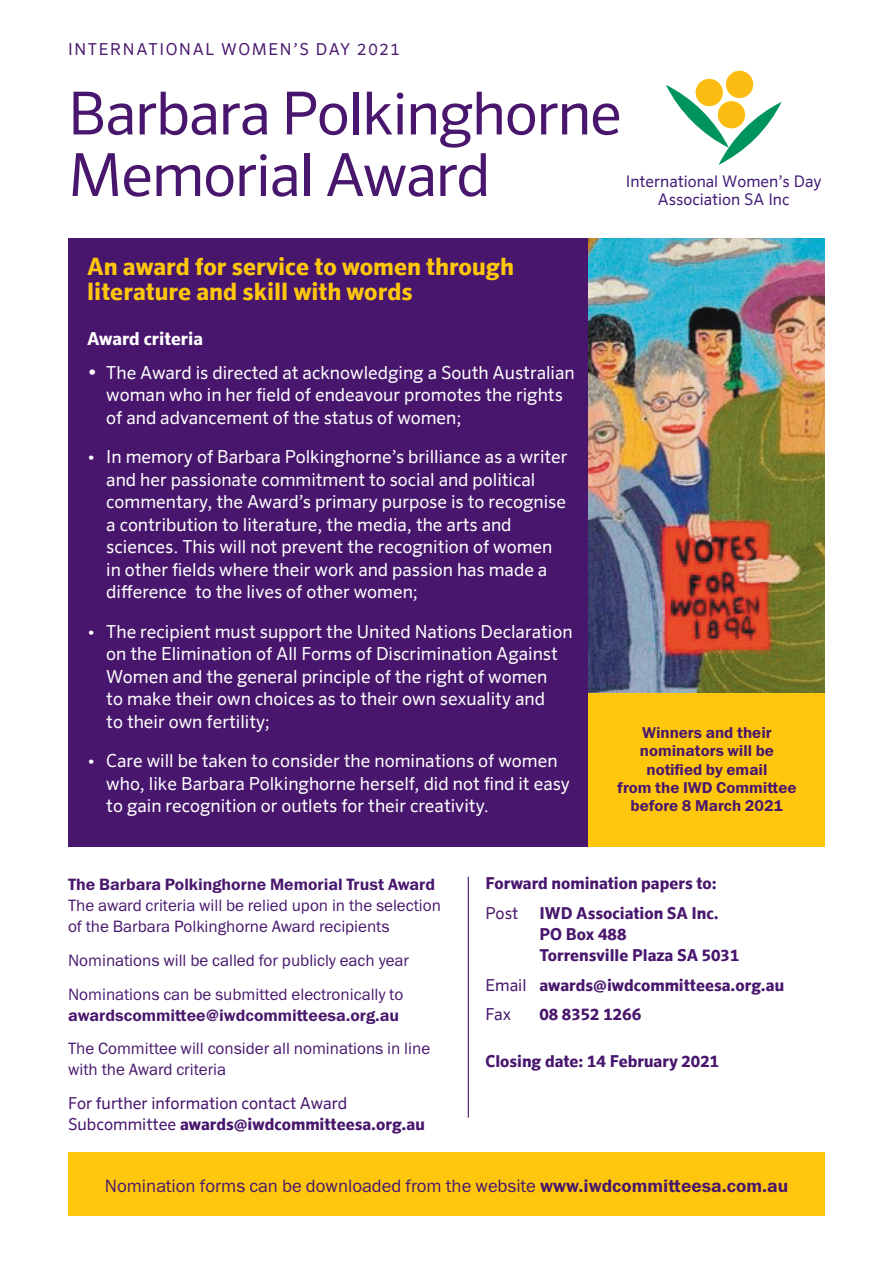
<style>
.page{position:relative;width:893px;height:1263px;background:#fff}
.page>*{position:absolute;margin:0;border:0;box-sizing:border-box;transform-origin:0 0}
.t1{font:59.4px/61.5px "Sero Offc";letter-spacing:-.02em;color:#48166d}
.t2{font:700 24px/25.5px "Sero Offc";color:#fec70c}
.t3{font:18px/22.5px "Sero Offc";color:#fff}
.t4{font:18px "Franklin Gothic Book ITCA";color:#48166d}
.t5{font:700 18px "Sero Offc";color:#fff}
.t6{font:16.5px/21px "Franklin Gothic Book ITCA";color:#48166d}
.t7{font:700 16.5px "Sero Offc";color:#48166d}
.t8{font:16.5px/21px "Sero Offc";color:#48166d}
.t9{font:16.5px "Franklin Gothic Demi ITCA";color:#48166d}
.t10{font:16.5px "Sero Offc";letter-spacing:.1em;color:#48166d}
.t11{font:16.05px/17.4px "Sero Offc";color:#441e77;text-align:center}
.t12{font:15.75px/18.3px "Franklin Gothic Demi ITCA";color:#48166d;text-align:center}
.s1{font-size:22.5px}
.s2{font-family:"Franklin Gothic Demi ITCA"}
.s3{font-weight:700}
.s4{font-weight:400}
</style>
<div class="page">
<div style="left:68px;top:238px;width:757px;height:608px;background:#48166d"></div>
<div style="left:68px;top:1152px;width:757px;height:64px;background:#fec70c"></div>
<svg style="left:666px;top:70px;width:116px;height:95px"></svg>
<img style="left:589px;top:238px;width:236px;height:455px">
<hr style="left:468px;top:877px;width:1px;height:240px;background:#48166d">
<div style="left:589px;top:693px;width:236px;height:153px;background:#fec70c"></div>
<p class="t10" style="left:68px;top:40px;width:333px">INTERNATIONAL WOMEN’S DAY 2021</p>
<p class="t1" style="left:68px;top:83px;width:555px">Barbara Polkinghorne<br>Memorial Award</p>
<p class="t11" style="left:626px;top:173px;width:197px">International Women’s Day<br>Association SA Inc</p>
<p class="t2" style="left:87px;top:254px;width:428px">An award for service to women through literature and skill with words</p>
<p class="t5" style="left:87px;top:329px;width:117px">Award criteria</p>
<p class="t3" style="left:106px;top:361px;width:470px;text-indent:-19px"><span class="s1">•</span> The Award is directed at acknowledging a South Australian woman who in her field of endeavour promotes the rights of and advancement of the status of women;</p>
<p class="t3" style="left:106px;top:446px;width:463px;text-indent:-19px">• In memory of Barbara Polkinghorne’s brilliance as a writer and her passionate commitment to social and political commentary, the Award’s primary purpose is to recognise a contribution to literature, the media, the arts and sciences. This will not prevent the recognition of women in other fields where their work and passion has made a difference to the lives of other women;</p>
<p class="t3" style="left:106px;top:620px;width:468px;text-indent:-19px">• The recipient must support the United Nations Declaration on the Elimination of All Forms of Discrimination Against Women and the general principle of the right of women<br>to make their own choices as to their own sexuality and<br>to their own fertility;</p>
<p class="t3" style="left:106px;top:750px;width:465px;text-indent:-19px">• Care will be taken to consider the nominations of women who, like Barbara Polkinghorne herself, did not find it easy to gain recognition or outlets for their creativity.</p>
<p class="t12" style="left:617px;top:723px;width:181px">Winners and their nominators will be notified by email<br>from the IWD Committee before 8 March 2021</p>
<p class="t9" style="left:68px;top:874px;width:369px">The Barbara Polkinghorne Memorial Trust Award</p>
<p class="t6" style="left:68px;top:895px;width:374px">The award criteria will be relied upon in the selection of the Barbara Polkinghorne Award recipients</p>
<p class="t6" style="left:68px;top:949px;width:343px">Nominations will be called for publicly each year</p>
<p class="t6" style="left:68px;top:983px;width:337px">Nominations can be submitted electronically to <span class="s2">awardscommittee@iwdcommitteesa.org.au</span></p>
<p class="t6" style="left:68px;top:1038px;width:364px">The Committee will consider all nominations in line with the Award criteria</p>
<p class="t8" style="left:68px;top:1093px;width:358px">For further information contact Award<br>Subcommittee <span class="s3">awards@iwdcommitteesa.org.au</span></p>
<p class="t7" style="left:485px;top:874px;width:233px">Forward nomination papers to:</p>
<p class="t8" style="left:485px;top:903px;width:34px">Post</p>
<p class="t7" style="left:539px;top:904px;width:181px">IWD Association SA Inc.</p>
<p class="t7" style="left:539px;top:925px;width:88px">PO Box 488</p>
<p class="t7" style="left:539px;top:946px;width:202px">Torrensville Plaza SA 5031</p>
<p class="t7" style="left:485px;top:975px;width:300px"><span class="s4">Email</span> awards@iwdcommitteesa.org.au</p>
<p class="t8" style="left:485px;top:1004px;width:27px">Fax</p>
<p class="t7" style="left:539px;top:1005px;width:103px">08 8352 1266</p>
<p class="t7" style="left:485px;top:1051px;width:235px">Closing date: 14 February 2021</p>
<p class="t4" style="left:105px;top:1175px;width:685px">Nomination forms can be downloaded from the website <span class="s2">www.iwdcommitteesa.com.au</span></p>
</div>
